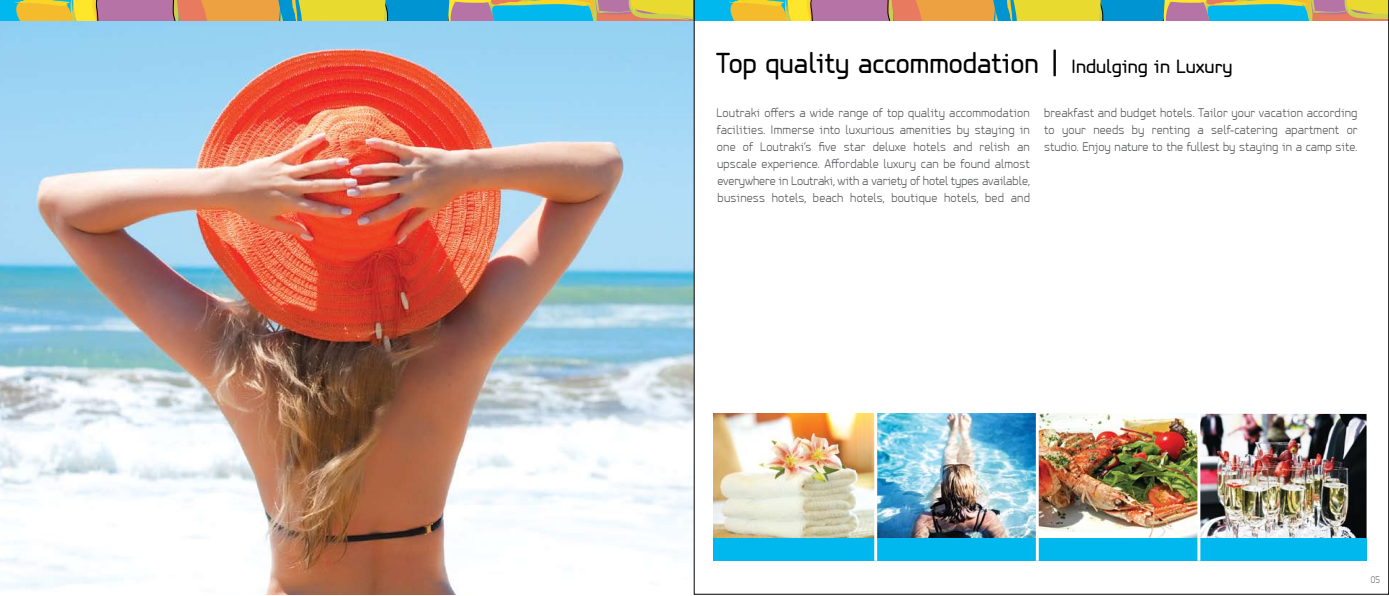
<style>
.page{position:relative;width:1389px;height:596px;background:#fff}
.page>*{position:absolute;margin:0;border:0;box-sizing:border-box;transform-origin:0 0}
.t1{font:30px "PF Isotext Pro";color:#000;scale:.95 1}
.t2{font:300 13px/17px "PF Isotext Pro";letter-spacing:.01em;color:#58595b;text-align:justify}
.t3{font:300 10px "PF Isotext Pro";color:#6d6f71}
.s1{font-size:20px}
</style>
<div class="page">
<img style="left:0;top:20px;width:694px;height:574px">
<svg style="left:0;top:0;width:694px;height:20px;background:#a4a977"></svg>
<img style="left:694px;top:0;width:695px;height:594px">
<h1 class="t1" style="left:716px;top:46px;width:545px">Top quality accommodation | <span class="s1">Indulging in Luxury</span></h1>
<p class="t2" style="left:716px;top:104px;width:315px">Loutraki offers a wide range of top quality accommodation facilities. Immerse into luxurious amenities by staying in one of Loutraki’s five star deluxe hotels and relish an upscale experience. Affordable luxury can be found almost everywhere in Loutraki, with a variety of hotel types available, business hotels, beach hotels, boutique hotels, bed and</p>
<p class="t2" style="left:1044px;top:104px;width:315px">breakfast and budget hotels. Tailor your vacation according to your needs by renting a self-catering apartment or studio. Enjoy nature to the fullest by staying in a camp site.</p>
<p class="t3" style="left:1371px;top:574px;width:11px">05</p>
</div>
